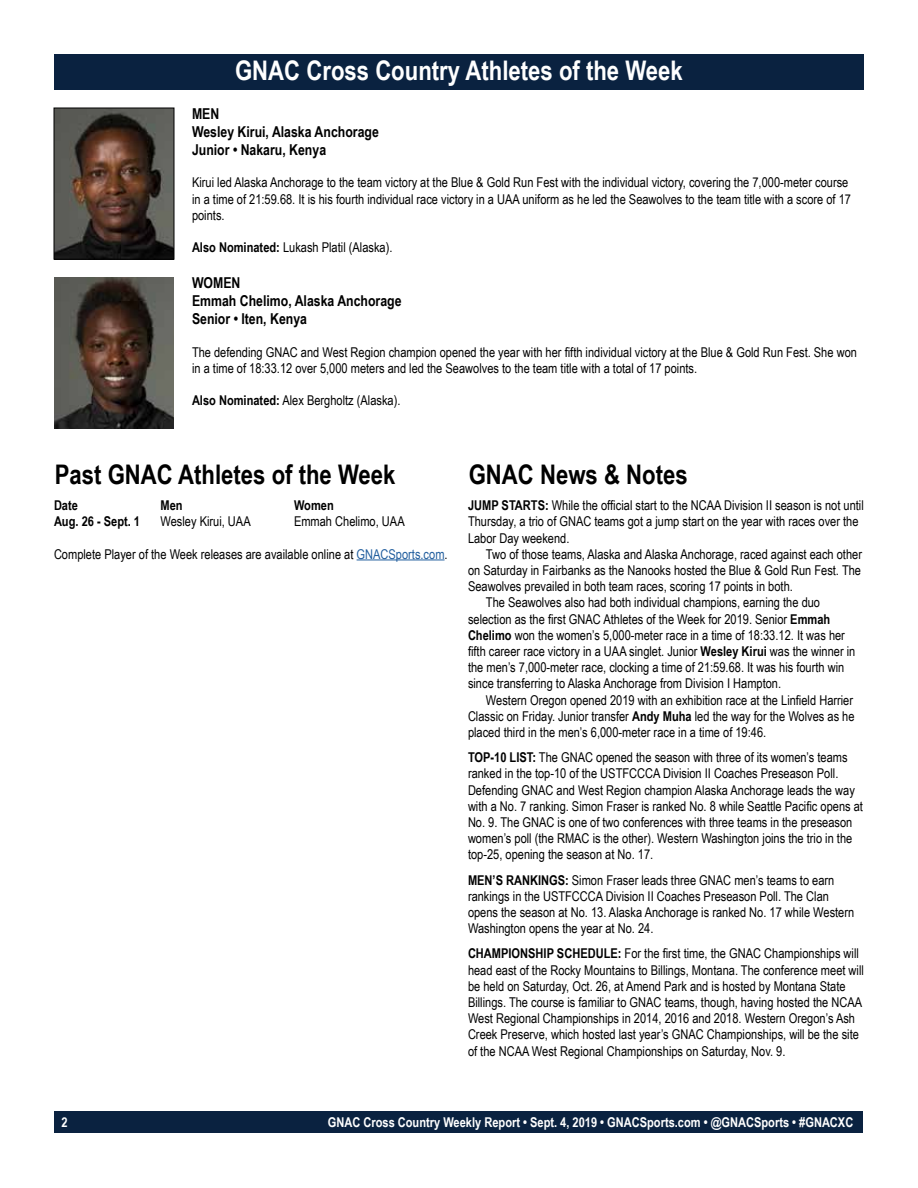
<style>
.page{position:relative;width:918px;height:1188px;background:#fff}
.page>*{position:absolute;margin:0;border:0;box-sizing:border-box;transform-origin:0 0}
.t1{font:700 27px "Arial Narrow";color:#000}
.t2{font:700 27px "Arial Narrow";color:#fff}
.t3{font:700 15px/18px "Arial Narrow";color:#000}
.t4{font:13.5px/16.2px "Arial Narrow";color:#000}
.t5{font:700 13.5px "Arial Narrow";color:#fff}
.t6{font:700 13.5px "Arial Narrow";color:#000}
.s1{font-weight:700}
.s2{color:#215e9e}
</style>
<div class="page">
<div style="left:55px;top:1111px;width:808px;height:22px;background:#0a2240"></div>
<div style="left:54px;top:54px;width:810px;height:36px;background:#0a2240"></div>
<img style="left:56px;top:110px;width:116px;height:148px">
<div style="left:54px;top:108px;width:120px;height:152px;border:1px solid #000"></div>
<img style="left:54px;top:277px;width:120px;height:151px">
<hr style="left:357px;top:559px;width:88px;height:1px;background:#215e9e">
<h1 class="t2" style="left:235px;top:50px;width:449px">GNAC Cross Country Athletes of the Week</h1>
<p class="t3" style="left:192px;top:104px;width:188px">MEN<br>Wesley Kirui, Alaska Anchorage<br>Junior • Nakaru, Kenya</p>
<p class="t4" style="left:192px;top:174px;width:661px">Kirui led Alaska Anchorage to the team victory at the Blue &amp; Gold Run Fest with the individual victory, covering the 7,000-meter course in a time of 21:59.68. It is his fourth individual race victory in a UAA uniform as he led the Seawolves to the team title with a score of 17 points.</p>
<p class="t4" style="left:192px;top:239px;width:202px"><span class="s1">Also Nominated:</span> Lukash Platil (Alaska).</p>
<p class="t3" style="left:192px;top:273px;width:211px">WOMEN<br>Emmah Chelimo, Alaska Anchorage<br>Senior • Iten, Kenya</p>
<p class="t4" style="left:192px;top:343px;width:667px">The defending GNAC and West Region champion opened the year with her fifth individual victory at the Blue &amp; Gold Run Fest. She won in a time of 18:33.12 over 5,000 meters and led the Seawolves to the team title with a total of 17 points.</p>
<p class="t4" style="left:192px;top:392px;width:210px"><span class="s1">Also Nominated:</span> Alex Bergholtz (Alaska).</p>
<h1 class="t1" style="left:55px;top:454px;width:342px">Past GNAC Athletes of the Week</h1>
<p class="t6" style="left:54px;top:495px;width:25px">Date</p>
<p class="t6" style="left:161px;top:495px;width:24px">Men</p>
<p class="t6" style="left:294px;top:495px;width:41px">Women</p>
<p class="t6" style="left:54px;top:511px;width:88px">Aug. 26 - Sept. 1</p>
<p class="t4" style="left:161px;top:513px;width:92px">Wesley Kirui, UAA</p>
<p class="t4" style="left:294px;top:513px;width:112px">Emmah Chelimo, UAA</p>
<p class="t4" style="left:54px;top:545px;width:395px">Complete Player of the Week releases are available online at <span class="s2">GNACSports.com</span>.</p>
<h1 class="t1" style="left:469px;top:454px;width:220px">GNAC News &amp; Notes</h1>
<p class="t4" style="left:468px;top:497px;width:397px"><span class="s1">JUMP STARTS:</span> While the official start to the NCAA Division II season is not until<br>Thursday, a trio of GNAC teams got a jump start on the year with races over the<br>Labor Day weekend.</p>
<p class="t4" style="left:486px;top:545px;width:378px">Two of those teams, Alaska and Alaska Anchorage, raced against each other</p>
<p class="t4" style="left:468px;top:562px;width:395px">on Saturday in Fairbanks as the Nanooks hosted the Blue &amp; Gold Run Fest. The</p>
<p class="t4" style="left:468px;top:578px;width:326px">Seawolves prevailed in both team races, scoring 17 points in both.</p>
<p class="t4" style="left:486px;top:594px;width:336px">The Seawolves also had both individual champions, earning the duo</p>
<p class="t4" style="left:468px;top:610px;width:364px">selection as the first GNAC Athletes of the Week for 2019. Senior <span class="s1">Emmah</span></p>
<p class="t4" style="left:468px;top:626px;width:379px"><span class="s1">Chelimo</span> won the women’s 5,000-meter race in a time of 18:33.12. It was her</p>
<p class="t4" style="left:468px;top:643px;width:389px">fifth career race victory in a UAA singlet. Junior <span class="s1">Wesley Kirui</span> was the winner in</p>
<p class="t4" style="left:468px;top:659px;width:378px">the men’s 7,000-meter race, clocking a time of 21:59.68. It was his fourth win</p>
<p class="t4" style="left:468px;top:675px;width:315px">since transferring to Alaska Anchorage from Division I Hampton.</p>
<p class="t4" style="left:486px;top:691px;width:369px">Western Oregon opened 2019 with an exhibition race at the Linfield Harrier</p>
<p class="t4" style="left:468px;top:707px;width:388px">Classic on Friday. Junior transfer <span class="s1">Andy Muha</span> led the way for the Wolves as he</p>
<p class="t4" style="left:468px;top:724px;width:300px">placed third in the men’s 6,000-meter race in a time of 19:46.</p>
<p class="t4" style="left:468px;top:749px;width:397px"><span class="s1">TOP-10 LIST:</span> The GNAC opened the season with three of its women’s teams ranked in the top-10 of the USTFCCCA Division II Coaches Preseason Poll.<br>Defending GNAC and West Region champion Alaska Anchorage leads the way with a No. 7 ranking. Simon Fraser is ranked No. 8 while Seattle Pacific opens at No. 9. The GNAC is one of two conferences with three teams in the preseason women’s poll (the RMAC is the other). Western Washington joins the trio in the top-25, opening the season at No. 17.</p>
<p class="t4" style="left:468px;top:871px;width:388px"><span class="s1">MEN’S RANKINGS:</span> Simon Fraser leads three GNAC men’s teams to earn rankings in the USTFCCCA Division II Coaches Preseason Poll. The Clan opens the season at No. 13. Alaska Anchorage is ranked No. 17 while Western Washington opens the year at No. 24.</p>
<p class="t4" style="left:468px;top:945px;width:398px"><span class="s1">CHAMPIONSHIP SCHEDULE:</span> For the first time, the GNAC Championships will head east of the Rocky Mountains to Billings, Montana. The conference meet will be held on Saturday, Oct. 26, at Amend Park and is hosted by Montana State Billings. The course is familiar to GNAC teams, though, having hosted the NCAA West Regional Championships in 2014, 2016 and 2018. Western Oregon’s Ash Creek Preserve, which hosted last year’s GNAC Championships, will be the site of the NCAA West Regional Championships on Saturday, Nov. 9.</p>
<p class="t5" style="left:61px;top:1112px;width:8px">2</p>
<p class="t5" style="left:328px;top:1112px;width:527px">GNAC Cross Country Weekly Report • Sept. 4, 2019 • GNACSports.com • @GNACSports • #GNACXC</p>
</div>
